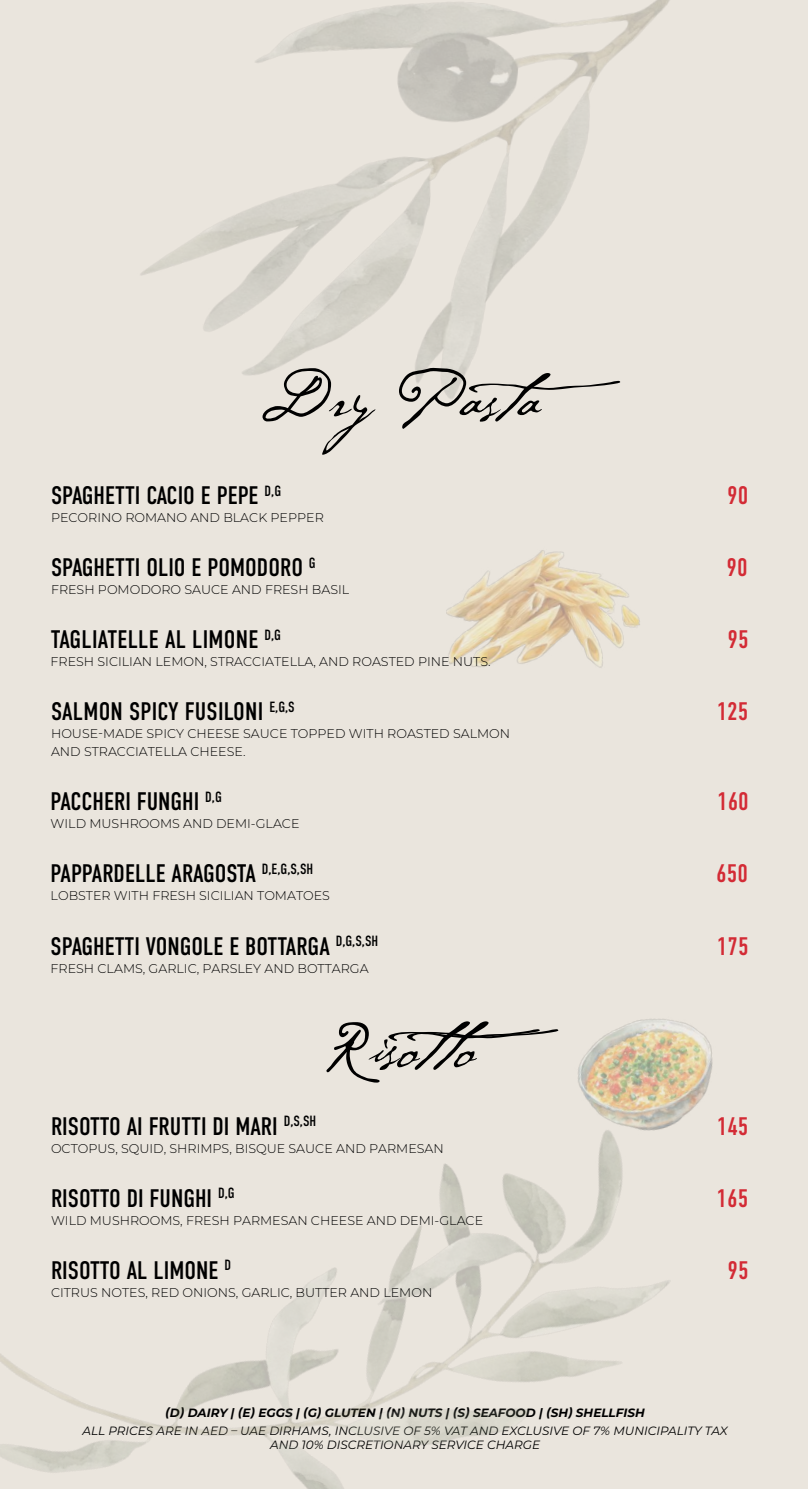
<style>
.page{position:relative;width:808px;height:1489px;background:#fff}
.page>*{position:absolute;margin:0;border:0;box-sizing:border-box;transform-origin:0 0}
.t1{font:72px "P22 Cezanne Pro";color:#000}
.t2{font:25.35px "DIN Condensed";color:#000}
.t3{font:25.35px "DIN Condensed";color:#d32b35}
.t4{font:14.85px "DIN Condensed";color:#000}
.t5{font:100 12.75px/18px "Montserrat";color:#000}
.t6{font:italic 12px/14.4px "Montserrat";color:#000;text-align:center}
.t7{font:italic 700 12px "Montserrat";color:#000}
</style>
<div class="page">
<div style="left:0;top:0;width:808px;height:1488px;background:#eae5dd"></div>
<img style="left:140px;top:2px;width:396px;height:397px">
<img style="left:0;top:1163px;width:670px;height:325px">
<img style="left:446px;top:550px;width:194px;height:118px">
<img style="left:536px;top:1019px;width:177px;height:168px">
<img style="left:536px;top:0;width:134px;height:243px">
<h1 class="t1" style="left:259px;top:347px;width:393px">Dry Pasta</h1>
<p class="t4" style="left:265px;top:482px;width:18px">G,D</p>
<h2 class="t2" style="left:51px;top:481px;width:209px">SPAGHETTI CACIO E PEPE</h2>
<p class="t5" style="left:51px;top:508px;width:274px">PECORINO ROMANO AND BLACK PEPPER</p>
<p class="t4" style="left:309px;top:554px;width:8px">G</p>
<h2 class="t3" style="left:727px;top:481px;width:23px">90</h2>
<h2 class="t2" style="left:51px;top:553px;width:253px">SPAGHETTI OLIO E POMODORO</h2>
<h2 class="t3" style="left:726px;top:553px;width:23px">90</h2>
<p class="t5" style="left:51px;top:580px;width:300px">FRESH POMODORO SAUCE AND FRESH BASIL</p>
<p class="t4" style="left:264px;top:626px;width:18px">G,D</p>
<h2 class="t2" style="left:51px;top:625px;width:209px">TAGLIATELLE AL LIMONE</h2>
<p class="t5" style="left:51px;top:652px;width:441px">FRESH SICILIAN LEMON, STRACCIATELLA, AND ROASTED PINE NUTS.</p>
<h2 class="t3" style="left:727px;top:625px;width:23px">95</h2>
<p class="t4" style="left:269px;top:698px;width:27px">S,G,E</p>
<h2 class="t2" style="left:51px;top:697px;width:214px">SALMON SPICY FUSILONI</h2>
<p class="t5" style="left:51px;top:724px;width:461px">HOUSE-MADE SPICY CHEESE SAUCE TOPPED WITH ROASTED SALMON<br>AND STRACCIATELLA CHEESE.</p>
<h2 class="t3" style="left:717px;top:697px;width:33px">125</h2>
<p class="t4" style="left:205px;top:788px;width:18px">G,D</p>
<h2 class="t2" style="left:51px;top:787px;width:150px">PACCHERI FUNGHI</h2>
<p class="t5" style="left:51px;top:814px;width:250px">WILD MUSHROOMS AND DEMI-GLACE</p>
<h2 class="t3" style="left:717px;top:787px;width:33px">160</h2>
<p class="t4" style="left:262px;top:860px;width:53px">,S,G,E,D S H</p>
<h2 class="t2" style="left:51px;top:859px;width:207px">PAPPARDELLE ARAGOSTA</h2>
<p class="t5" style="left:51px;top:886px;width:281px">LOBSTER WITH FRESH SICILIAN TOMATOES</p>
<h2 class="t3" style="left:716px;top:859px;width:33px">650</h2>
<p class="t4" style="left:336px;top:932px;width:44px">,S,G,D S H</p>
<h2 class="t2" style="left:51px;top:931px;width:281px">SPAGHETTI VONGOLE E BOTTARGA</h2>
<p class="t5" style="left:51px;top:958px;width:320px">FRESH CLAMS, GARLIC, PARSLEY AND BOTTARGA</p>
<h2 class="t3" style="left:717px;top:931px;width:33px">175</h2>
<h1 class="t1" style="left:323px;top:995px;width:267px">Risotto</h1>
<p class="t4" style="left:284px;top:1112px;width:34px">,S,D S H</p>
<h2 class="t2" style="left:51px;top:1111px;width:228px">RISOTTO AI FRUTTI DI MARI</h2>
<p class="t5" style="left:51px;top:1138px;width:394px">OCTOPUS, SQUID, SHRIMPS, BISQUE SAUCE AND PARMESAN</p>
<h2 class="t3" style="left:717px;top:1111px;width:33px">145</h2>
<p class="t4" style="left:218px;top:1184px;width:18px">G,D</p>
<h2 class="t2" style="left:51px;top:1183px;width:163px">RISOTTO DI FUNGHI</h2>
<p class="t5" style="left:51px;top:1210px;width:434px">WILD MUSHROOMS, FRESH PARMESAN CHEESE AND DEMI-GLACE</p>
<h2 class="t3" style="left:717px;top:1183px;width:33px">165</h2>
<p class="t4" style="left:224px;top:1256px;width:8px">D</p>
<h2 class="t2" style="left:51px;top:1255px;width:169px">RISOTTO AL LIMONE</h2>
<p class="t5" style="left:51px;top:1282px;width:383px">CITRUS NOTES, RED ONIONS, GARLIC, BUTTER AND LEMON</p>
<h2 class="t3" style="left:727px;top:1255px;width:23px">95</h2>
<p class="t7" style="left:165px;top:1403px;width:481px">D( ) DAIRY | (E) EGGS | (G) GLUTEN | (N) NUTS | (S) SEAFOOD | (SH) SHELLFISH</p>
<p class="t6" style="left:83px;top:1422px;width:646px">ALL PRICES ARE IN AED – UAE DIRHAMS, INCLUSIVE OF 5% VAT AND EXCLUSIVE OF 7% MUNICIPALITY TAX<br>AND 10% DISCRETIONARY SERVICE CHARGE</p>
</div>
